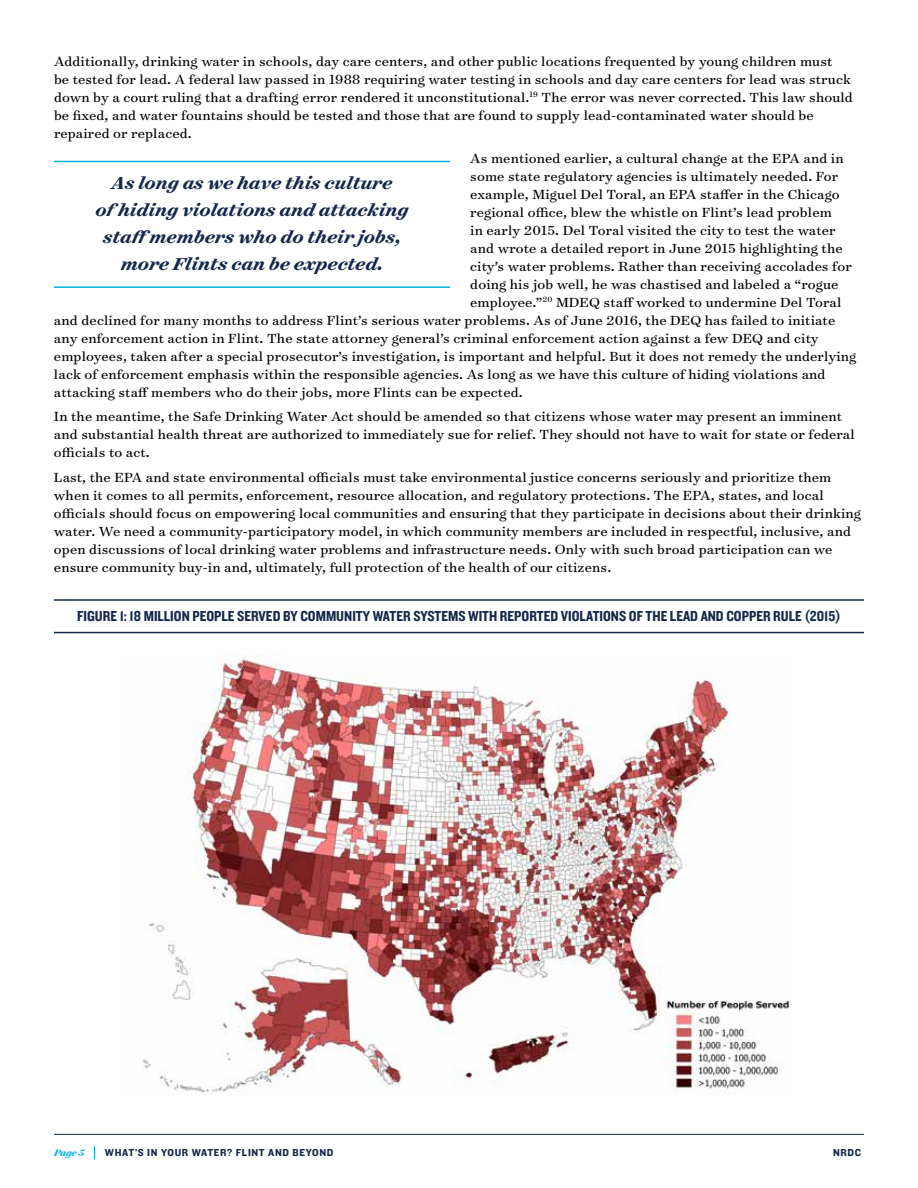
<style>
.page{position:relative;width:918px;height:1188px;background:#fff}
.page>*{position:absolute;margin:0;border:0;box-sizing:border-box;transform-origin:0 0}
.t1{font:italic 700 19.5px/27px "Surveyor Text";color:#15284b;text-align:center}
.t2{font:15px/18px "Surveyor Text";letter-spacing:.01em;color:#000}
.t3{font:15px "Knockout 50 Welterweight";color:#15284b}
.t4{font:10.5px "Knockout 51 Middleweight";letter-spacing:.06em;color:#15284b}
.t5{font:italic 700 10.5px "Surveyor Display";color:#00b3e3}
</style>
<div class="page">
<hr style="left:54px;top:1134px;width:810px;height:1px;background:#15284b">
<svg style="left:94px;top:1146px;width:1px;height:13px"></svg>
<hr style="left:54px;top:161px;width:396px;height:1px;background:#00b3e3">
<hr style="left:54px;top:286px;width:396px;height:2px;background:#00b3e3">
<hr style="left:54px;top:599px;width:810px;height:2px;background:#15284b">
<hr style="left:54px;top:632px;width:810px;height:1px;background:#15284b">
<img style="left:143px;top:654px;width:648px;height:441px">
<p class="t2" style="left:54px;top:52px;width:800px">Additionally, drinking water in schools, day care centers, and other public locations frequented by young children must<br>be tested for lead. A federal law passed in 1988 requiring water testing in schools and day care centers for lead was struck down by a court ruling that a drafting error rendered it unconstitutional.<sup>19</sup> The error was never corrected. This law should be fixed, and water fountains should be tested and those that are found to supply lead-contaminated water should be repaired or replaced.</p>
<p class="t2" style="left:470px;top:149px;width:375px">As mentioned earlier, a cultural change at the EPA and in</p>
<p class="t2" style="left:470px;top:167px;width:370px">some state regulatory agencies is ultimately needed. For</p>
<p class="t2" style="left:470px;top:185px;width:371px">example, Miguel Del Toral, an EPA staffer in the Chicago</p>
<p class="t2" style="left:470px;top:203px;width:363px">regional office, blew the whistle on Flint’s lead problem</p>
<p class="t2" style="left:470px;top:221px;width:367px">in early 2015. Del Toral visited the city to test the water</p>
<p class="t2" style="left:470px;top:239px;width:374px">and wrote a detailed report in June 2015 highlighting the</p>
<p class="t2" style="left:470px;top:257px;width:383px">city’s water problems. Rather than receiving accolades for</p>
<p class="t2" style="left:470px;top:275px;width:370px">doing his job well, he was chastised and labeled a “rogue</p>
<p class="t2" style="left:470px;top:293px;width:373px">employee.”<sup>20</sup> MDEQ staff worked to undermine Del Toral</p>
<p class="t2" style="left:54px;top:311px;width:783px">and declined for many months to address Flint’s serious water problems. As of June 2016, the DEQ has failed to initiate</p>
<p class="t2" style="left:54px;top:329px;width:766px">any enforcement action in Flint. The state attorney general’s criminal enforcement action against a few DEQ and city</p>
<p class="t2" style="left:54px;top:347px;width:804px">employees, taken after a special prosecutor’s investigation, is important and helpful. But it does not remedy the underlying</p>
<p class="t2" style="left:54px;top:365px;width:773px">lack of enforcement emphasis within the responsible agencies. As long as we have this culture of hiding violations and</p>
<p class="t2" style="left:54px;top:383px;width:470px">attacking staff members who do their jobs, more Flints can be expected.</p>
<p class="t2" style="left:54px;top:407px;width:802px">In the meantime, the Safe Drinking Water Act should be amended so that citizens whose water may present an imminent and substantial health threat are authorized to immediately sue for relief. They should not have to wait for state or federal officials to act.</p>
<p class="t2" style="left:54px;top:468px;width:809px">Last, the EPA and state environmental officials must take environmental justice concerns seriously and prioritize them when it comes to all permits, enforcement, resource allocation, and regulatory protections. The EPA, states, and local officials should focus on empowering local communities and ensuring that they participate in decisions about their drinking water. We need a community-participatory model, in which community members are included in respectful, inclusive, and open discussions of local drinking water problems and infrastructure needs. Only with such broad participation can we ensure community buy-in and, ultimately, full protection of the health of our citizens.</p>
<h1 class="t1" style="left:95px;top:169px;width:315px">As long as we have this culture<br>of hiding violations and attacking staff members who do their jobs, more Flints can be expected.</h1>
<p class="t3" style="left:77px;top:606px;width:765px">FIGURE 1: 18 MILLION PEOPLE SERVED BY COMMUNITY WATER SYSTEMS WITH REPORTED VIOLATIONS OF THE LEAD AND COPPER RULE (2015)</p>
<p class="t5" style="left:54px;top:1146px;width:32px">Page 5</p>
<p class="t4" style="left:105px;top:1146px;width:230px">WHAT’S IN YOUR WATER? FLINT AND BEYOND</p>
<p class="t4" style="left:833px;top:1146px;width:29px">NRDC</p>
</div>
